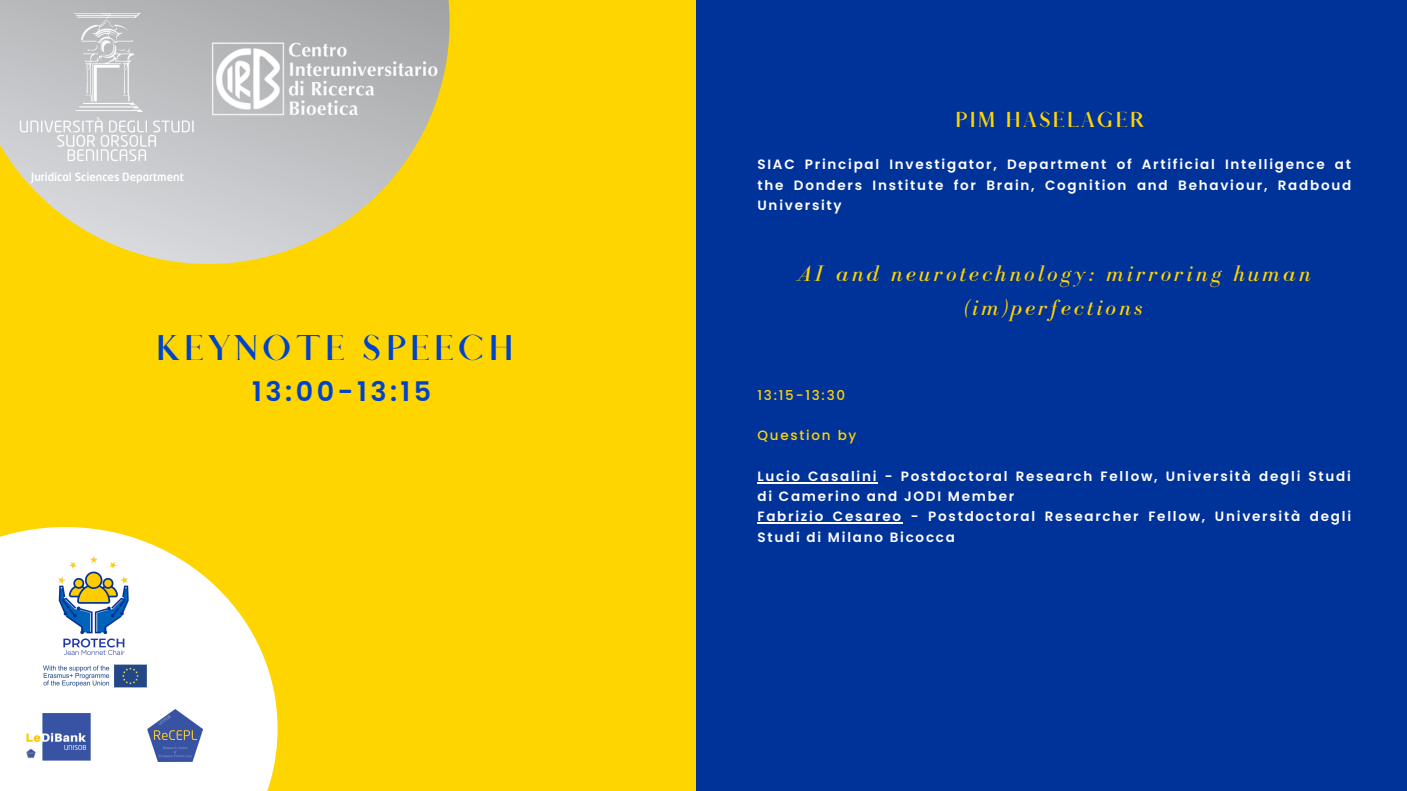
<style>
.page{position:relative;width:1407px;height:791px;background:#fff}
.page>*{position:absolute;margin:0;border:0;box-sizing:border-box;transform-origin:0 0}
.t1{font:700 32.25px "Afrah";letter-spacing:.13em;color:#0043cb}
.t2{font:600 27px "Poppins";letter-spacing:.13em;color:#0043cb}
.t3{font:italic 23.25px/34.3px "Bodoni FLF";letter-spacing:.13em;color:#ffd500;text-align:center}
.t4{font:700 19.5px "Afrah";letter-spacing:.13em;color:#ffd500}
.t5{font:600 13.5px/20.2px "Poppins";letter-spacing:.13em;color:#fff;text-align:justify}
.t6{font:500 13.5px "Poppins";letter-spacing:.13em;color:#ffd500}
.t7{font:500 11.18px "Neo Tech Pro";color:#fff}
</style>
<div class="page">
<div style="left:0;top:0;width:1406px;height:791px;background:#ffd500"></div>
<div style="left:696px;top:0;width:710px;height:791px;background:#00339a"></div>
<hr style="left:757px;top:482px;width:121px;height:1px;background:#fff">
<hr style="left:757px;top:522px;width:145px;height:2px;background:#fff">
<svg style="left:0;top:0;width:450px;height:264px"></svg>
<img style="left:208px;top:34px;width:238px;height:90px">
<img style="left:13px;top:4px;width:189px;height:164px">
<svg style="left:0;top:527px;width:277px;height:264px;fill:#fff"></svg>
<img style="left:50px;top:553px;width:88px;height:101px">
<img style="left:148px;top:709px;width:54px;height:52px">
<img style="left:31px;top:660px;width:120px;height:32px">
<img style="left:21px;top:713px;width:69px;height:48px">
<p class="t7" style="left:31px;top:172px;width:154px">Juridical Sciences Department</p>
<h1 class="t1" style="left:156px;top:327px;width:359px">KEYNOTE SPEECH</h1>
<h2 class="t2" style="left:252px;top:373px;width:180px">13:00-13:15</h2>
<h3 class="t4" style="left:954px;top:107px;width:192px">PIM HASELAGER</h3>
<p class="t5" style="left:757px;top:154px;width:595px">SIAC Principal Investigator, Department of Artificial Intelligence at the Donders Institute for Brain, Cognition and Behaviour, Radboud University</p>
<h3 class="t3" style="left:796px;top:256px;width:515px">AI and neurotechnology: mirroring human (im)perfections</h3>
<p class="t6" style="left:757px;top:386px;width:89px">13:15-13:30</p>
<p class="t6" style="left:757px;top:426px;width:100px">Question by</p>
<p class="t5" style="left:757px;top:466px;width:595px;text-align:left">Lucio Casalini - Postdoctoral Research Fellow, Università degli Studi di Camerino and JODI Member<br>Fabrizio Cesareo - Postdoctoral Researcher Fellow, Università degli Studi di Milano Bicocca</p>
</div>
